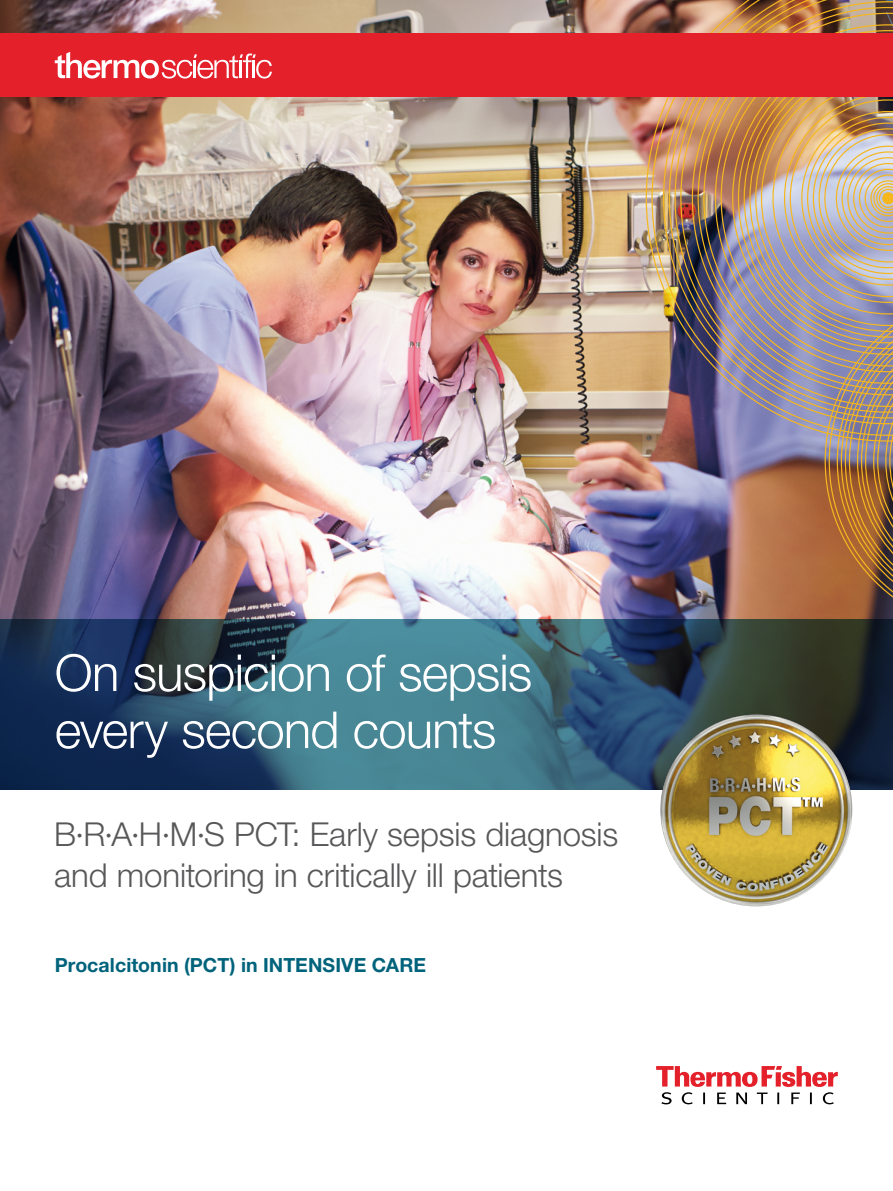
<style>
.page{position:relative;width:893px;height:1191px;background:#fff}
.page>*{position:absolute;margin:0;border:0;box-sizing:border-box;transform-origin:0 0}
.t1{font:300 51px/57px "Helvetica Neue LT Std";letter-spacing:-.02em;color:#fff}
.t2{font:300 33px/40.5px "Helvetica Neue LT Std";letter-spacing:-.005em;color:#58585a}
.t3{font:700 19.5px "Helvetica Neue LT Std";letter-spacing:.005em;color:#00637b}
</style>
<div class="page">
<svg style="left:656px;top:1066px;width:182px;height:38px"></svg>
<img style="left:0;top:0;width:893px;height:790px">
<img style="left:646px;top:0;width:247px;height:441px">
<img style="left:749px;top:97px;width:144px;height:522px">
<svg style="left:0;top:619px;width:893px;height:170px;background:#2f5367"></svg>
<div style="left:0;top:34px;width:893px;height:63px;background:#e4202b"></div>
<svg style="left:55px;top:52px;width:217px;height:27px"></svg>
<img style="left:660px;top:714px;width:192px;height:192px">
<h1 class="t1" style="left:55px;top:643px;width:479px">On suspicion of sepsis every second counts</h1>
<p class="t2" style="left:54px;top:813px;width:566px">B·R·A·H·M·S PCT: Early sepsis diagnosis and monitoring in critically ill patients</p>
<p class="t3" style="left:55px;top:953px;width:373px">Procalcitonin (PCT) in INTENSIVE CARE</p>
</div>
